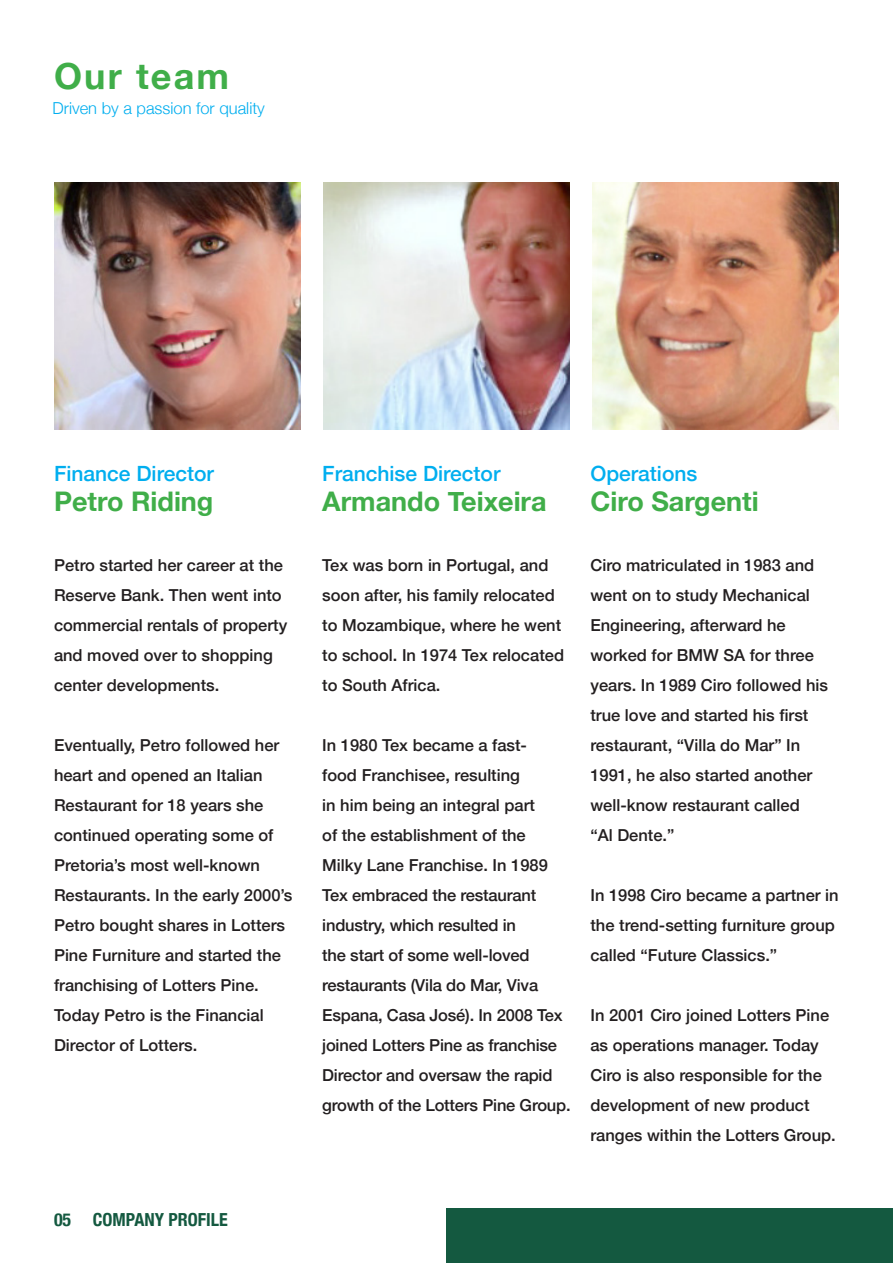
<style>
.page{position:relative;width:893px;height:1263px;background:#fff}
.page>*{position:absolute;margin:0;border:0;box-sizing:border-box;transform-origin:0 0}
.t1{font:700 36px "Helvetica Neue";letter-spacing:.06em;color:#40ae49}
.t2{font:700 27px "Helvetica Neue";color:#40ae49}
.t3{font:500 21px "Helvetica Neue";color:#00aeef}
.t4{font:700 condensed 18px "Helvetica Neue";color:#145940}
.t5{font:500 16.5px/30px "Helvetica Neue";color:#231f20}
.t6{font:300 16.5px "Helvetica Neue";color:#00aeef}
</style>
<div class="page">
<div style="left:446px;top:1209px;width:447px;height:54px;background:#145940"></div>
<img style="left:54px;top:182px;width:246px;height:247px">
<img style="left:323px;top:182px;width:246px;height:247px">
<img style="left:593px;top:182px;width:246px;height:247px">
<p class="t1" style="left:54px;top:48px;width:177px">Our team</p>
<p class="t6" style="left:52px;top:95px;width:214px">Driven by a passion for quality</p>
<p class="t3" style="left:54px;top:457px;width:161px">Finance Director</p>
<p class="t2" style="left:54px;top:480px;width:161px">Petro Riding</p>
<p class="t5" style="left:54px;top:549px;width:235px">Petro started her career at the<br>Reserve Bank. Then went into commercial rentals of property and moved over to shopping center developments.</p>
<p class="t5" style="left:54px;top:729px;width:240px">Eventually, Petro followed her heart and opened an Italian<br>Restaurant for 18 years she continued operating some of<br>Pretoria’s most well-known<br>Restaurants. In the early 2000’s<br>Petro bought shares in Lotters<br>Pine Furniture and started the franchising of Lotters Pine.<br>Today Petro is the Financial<br>Director of Lotters.</p>
<p class="t4" style="left:54px;top:1205px;width:175px">05 COMPANY PROFILE</p>
<p class="t3" style="left:322px;top:457px;width:180px">Franchise Director</p>
<p class="t2" style="left:322px;top:480px;width:226px">Armando Teixeira</p>
<p class="t5" style="left:322px;top:549px;width:243px">Tex was born in Portugal, and soon after, his family relocated to Mozambique, where he went to school. In 1974 Tex relocated to South Africa.</p>
<p class="t5" style="left:322px;top:729px;width:250px">In 1980 Tex became a fast-<br>food Franchisee, resulting<br>in him being an integral part<br>of the establishment of the<br>Milky Lane Franchise. In 1989<br>Tex embraced the restaurant industry, which resulted in<br>the start of some well-loved restaurants (Vila do Mar, Viva<br>Espana, Casa José). In 2008 Tex joined Lotters Pine as franchise<br>Director and oversaw the rapid growth of the Lotters Pine Group.</p>
<p class="t3" style="left:590px;top:457px;width:108px">Operations</p>
<p class="t2" style="left:590px;top:480px;width:170px">Ciro Sargenti</p>
<p class="t5" style="left:590px;top:549px;width:239px">Ciro matriculated in 1983 and went on to study Mechanical<br>Engineering, afterward he worked for BMW SA for three years. In 1989 Ciro followed his true love and started his first restaurant, “Villa do Mar” In<br>1991, he also started another well-know restaurant called<br>“Al Dente.”</p>
<p class="t5" style="left:590px;top:879px;width:250px">In 1998 Ciro became a partner in the trend-setting furniture group called “Future Classics.”</p>
<p class="t5" style="left:590px;top:999px;width:247px">In 2001 Ciro joined Lotters Pine as operations manager. Today<br>Ciro is also responsible for the development of new product ranges within the Lotters Group.</p>
</div>
